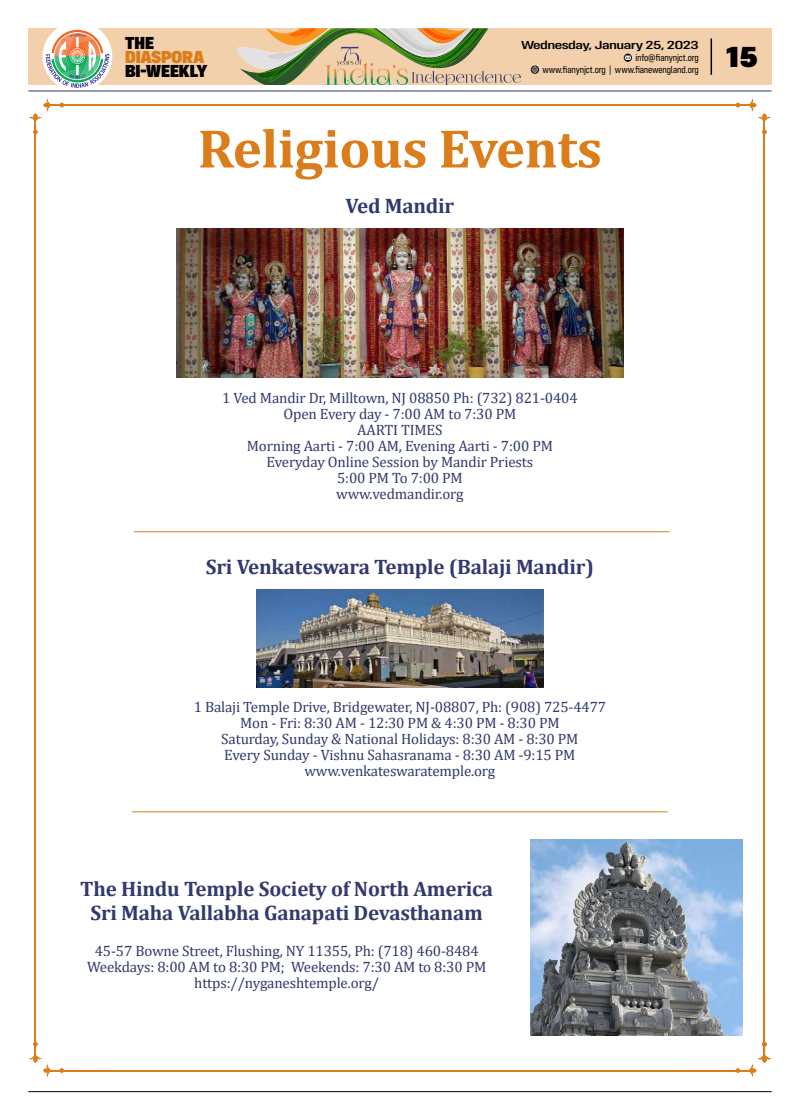
<style>
.page{position:relative;width:800px;height:1120px;background:#fff}
.page>*{position:absolute;margin:0;border:0;box-sizing:border-box;transform-origin:0 0}
.t1{font:700 55px "Cambria";letter-spacing:-.01em;color:#da7d1a}
.t2{font:900 30px "Config Condensed";color:#000;scale:1.3 1}
.t3{font:700 21px/24px "Cambria";letter-spacing:-.01em;color:#31396d;text-align:center}
.t4{font:900 18px "Config Condensed";letter-spacing:-.035em;color:#000;scale:1.2 1}
.t5{font:900 18px "Config Condensed";letter-spacing:-.03em;color:#da7d1a;scale:1.2 1}
.t6{font:15px/16px "Cambria";letter-spacing:-.01em;color:#31396d;text-align:center}
.t7{font:500 12px "Config Condensed";letter-spacing:-.03em;color:#000;scale:1.5 1}
.t8{font:10px/12px "Config Condensed";letter-spacing:-.01em;color:#000;text-align:right}
</style>
<div class="page">
<div style="left:28px;top:28px;width:743px;height:57px;background:#f3d0ac"></div>
<div style="left:43px;top:22px;width:69px;height:69px;background:#fff;border-radius:50%"></div>
<svg style="left:45px;top:30px;width:64px;height:58px"></svg>
<hr style="left:28px;top:91px;width:743px;height:1px;background:#31396d">
<svg style="left:623px;top:54px;width:8px;height:8px"></svg>
<svg style="left:624px;top:56px;width:6px;height:4px"></svg>
<hr style="left:710px;top:39px;width:1px;height:36px;background:#000">
<svg style="left:237px;top:28px;width:302px;height:57px"></svg>
<hr style="left:28px;top:1091px;width:743px;height:1px;background:#000">
<hr style="left:50px;top:104px;width:700px;height:2px;background:#da7d1a">
<hr style="left:50px;top:1070px;width:699px;height:1px;background:#da7d1a">
<svg style="left:29px;top:991px;width:85px;height:86px"></svg>
<svg style="left:29px;top:98px;width:35px;height:87px"></svg>
<hr style="left:35px;top:119px;width:1px;height:937px;background:#da7d1a">
<svg style="left:736px;top:98px;width:35px;height:37px"></svg>
<hr style="left:763px;top:119px;width:2px;height:937px;background:#da7d1a">
<svg style="left:685px;top:991px;width:86px;height:86px"></svg>
<img style="left:256px;top:589px;width:287px;height:98px">
<img style="left:177px;top:228px;width:446px;height:149px">
<hr style="left:134px;top:531px;width:535px;height:1px;background:#da7d1a">
<hr style="left:132px;top:811px;width:535px;height:1px;background:#da7d1a">
<img style="left:530px;top:839px;width:212px;height:196px">
<p class="t4" style="left:125px;top:32px;width:26px">THE</p>
<p class="t5" style="left:125px;top:46px;width:68px">DIASPORA</p>
<p class="t4" style="left:125px;top:60px;width:70px">BI-WEEKLY</p>
<p class="t8" style="left:542px;top:51px;width:158px">info@fianynjct.org<br>www.fianynjct.org | www.fianewengland.org</p>
<p class="t7" style="left:520px;top:38px;width:120px">Wednesday, January 25, 2023</p>
<h1 class="t1" style="left:198px;top:110px;width:405px">Religious Events</h1>
<h3 class="t3" style="left:345px;top:193px;width:110px">Ved Mandir</h3>
<h2 class="t2" style="left:725px;top:39px;width:26px">15</h2>
<p class="t6" style="left:222px;top:389px;width:357px">1 Ved Mandir Dr, Milltown, NJ 08850 Ph: (732) 821-0404<br>Open Every day - 7:00 AM to 7:30 PM<br>AARTI TIMES<br>Morning Aarti - 7:00 AM, Evening Aarti - 7:00 PM<br>Everyday Online Session by Mandir Priests<br>5:00 PM To 7:00 PM<br>www.vedmandir.org</p>
<h3 class="t3" style="left:206px;top:554px;width:389px">Sri Venkateswara Temple (Balaji Mandir)</h3>
<p class="t6" style="left:194px;top:699px;width:414px">1 Balaji Temple Drive, Bridgewater, NJ-08807, Ph: (908) 725-4477<br>Mon - Fri: 8:30 AM - 12:30 PM &amp; 4:30 PM - 8:30 PM<br>Saturday, Sunday &amp; National Holidays: 8:30 AM - 8:30 PM<br>Every Sunday - Vishnu Sahasranama - 8:30 AM -9:15 PM www.venkateswaratemple.org</p>
<h3 class="t3" style="left:80px;top:876px;width:414px">The Hindu Temple Society of North America<br>Sri Maha Vallabha Ganapati Devasthanam</h3>
<p class="t6" style="left:87px;top:942px;width:400px">45-57 Bowne Street, Flushing, NY 11355, Ph: (718) 460-8484<br>Weekdays: 8:00 AM to 8:30 PM; Weekends: 7:30 AM to 8:30 PM https://nyganeshtemple.org/</p>
</div>
